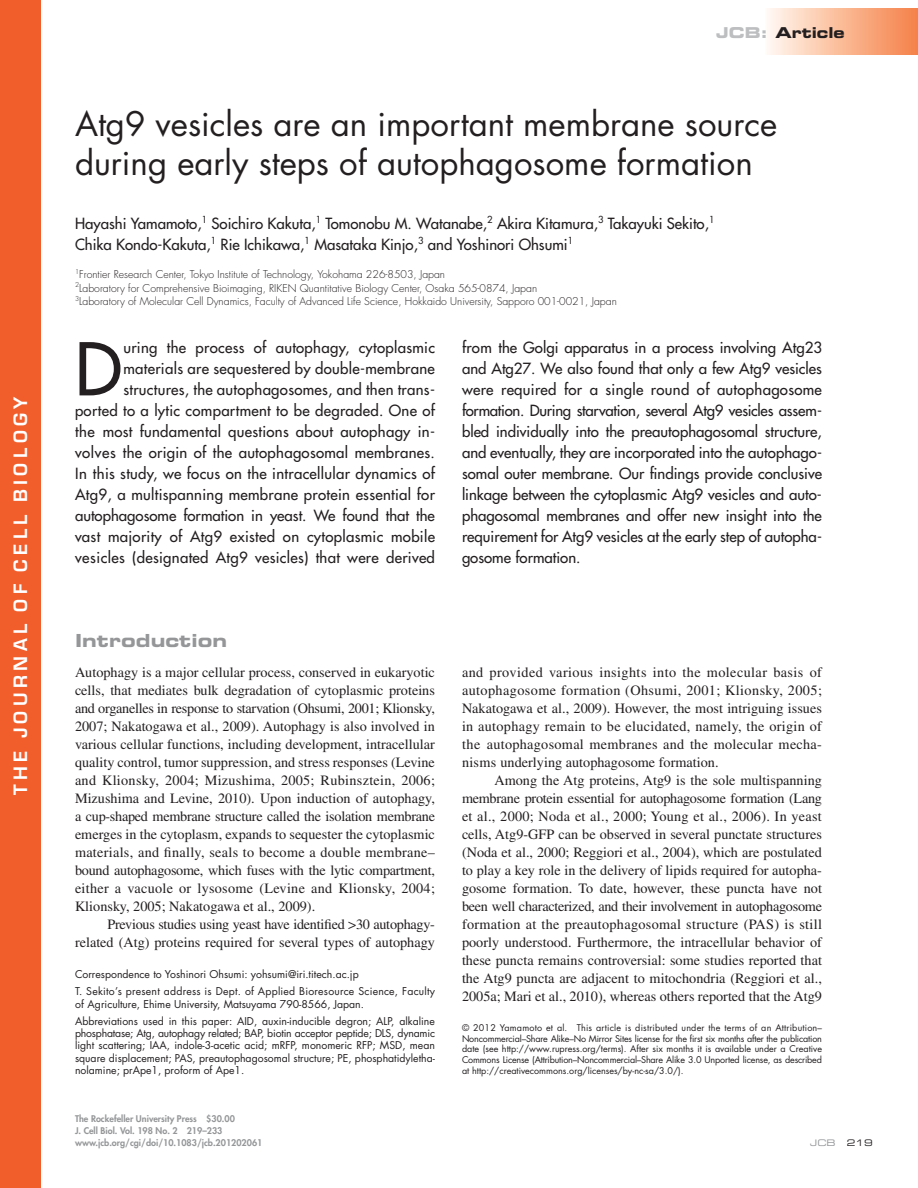
<style>
.page{position:relative;width:918px;height:1188px;background:#fff}
.page>*{position:absolute;margin:0;border:0;box-sizing:border-box;transform-origin:0 0}
.t1{font:500 70.65px "Futura Std";color:#231f20}
.t2{font:33px/38.2px "Futura Std";color:#231f20}
.t3{font:600 18px "Eurostile";letter-spacing:.25em;color:#fff}
.t4{font:18px "Eurostile LT Std Bold Ex 2";letter-spacing:.005em;color:#949698}
.t5{font:500 15px/21px "Futura Std";letter-spacing:.02em;color:#231f20;text-align:right}
.t6{font:500 15px/21px "Futura Std";color:#231f20}
.t7{font:15px "Eurostile LT Std Bold Ex 2";color:#231f20}
.t8{font:14.25px/18px "Times LT Std";color:#231f20;text-align:justify}
.t9{font:10.5px/12.3px "Futura Std";color:#231f20}
.t10{font:300 10.5px/13.5px "Futura Std";color:#231f20}
.t11{font:10.5px/16.8px "Futura Std";letter-spacing:.02em;color:#231f20}
.t12{font:9px/10.8px "Futura Std";color:#231f20;text-align:justify}
.t13{font:800 9px/12px "Futura Std";color:#949698}
.t14{font:9px "Eurostile LT Std Ex 2";color:#949698}
.t15{font:9px "Eurostile LT Std Ex 2";color:#231f20}
.s1{color:#bcbec0}
</style>
<div class="page">
<div style="left:763px;top:8px;width:155px;height:47px;background:linear-gradient(to right,#fffbf4,#f57f45)"></div>
<div style="left:0;top:0;width:40px;height:1188px;background:#f15d2b"></div>
<p class="t3" style="left:13px;top:795px;width:400px;rotate:-90deg">THE JOURNAL OF CELL BIOLOGY</p>
<p class="t7" style="left:716px;top:22px;width:130px"><span class="s1">JCB:</span> Article</p>
<h2 class="t2" style="left:75px;top:105px;width:704px">Atg9 vesicles are an important membrane source during early steps of autophagosome formation</h2>
<p class="t6" style="left:75px;top:213px;width:641px">Hayashi Yamamoto,<sup>1</sup> Soichiro Kakuta,<sup>1</sup> Tomonobu M. Watanabe,<sup>2</sup> Akira Kitamura,<sup>3</sup> Takayuki Sekito,<sup>1<br></sup>Chika Kondo-Kakuta,<sup>1</sup> Rie Ichikawa,<sup>1</sup> Masataka Kinjo,<sup>3</sup> and Yoshinori Ohsumi<sup>1</sup></p>
<p class="t10" style="left:75px;top:268px;width:543px"><sup>1</sup>Frontier Research Center, Tokyo Institute of Technology, Yokohama 226-8503, Japan<br><sup>2</sup>Laboratory for Comprehensive Bioimaging, RIKEN Quantitative Biology Center, Osaka 565-0874, Japan<br><sup>3</sup>Laboratory of Molecular Cell Dynamics, Faculty of Advanced Life Science, Hokkaido University, Sapporo 001-0021, Japan</p>
<p class="t5" style="left:75px;top:337px;width:362px">uring the process of autophagy, cytoplasmic materials are sequestered by double-membrane structures, the autophagosomes, and then trans-<br>ported to a lytic compartment to be degraded. One of the most fundamental questions about autophagy in&shy;volves the origin of the autophagosomal membranes.<br>In this study, we focus on the intracellular dynamics of Atg9, a multispanning membrane protein essential for autophagosome formation in yeast. We found that the vast majority of Atg9 existed on cytoplasmic mobile vesicles (designated Atg9 vesicles) that were derived</p>
<p class="t5" style="left:462px;top:337px;width:362px;text-align:justify">from the Golgi apparatus in a process involving Atg23 and Atg27. We also found that only a few Atg9 vesicles were required for a single round of autophagosome formation. During starvation, several Atg9 vesicles assem&shy;bled individually into the preautophagosomal structure, and eventually, they are incorporated into the autophago&shy;somal outer membrane. Our findings provide conclusive linkage between the cytoplasmic Atg9 vesicles and auto&shy;phagosomal membranes and offer new insight into the requirement for Atg9 vesicles at the early step of autopha&shy;gosome formation.</p>
<h1 class="t1" style="left:75px;top:325px;width:49px">D</h1>
<p class="t4" style="left:75px;top:628px;width:154px">Introduction</p>
<p class="t8" style="left:75px;top:663px;width:362px">Autophagy is a major cellular process, conserved in eukaryotic cells, that mediates bulk degradation of cytoplasmic proteins and organelles in response to starvation (Ohsumi, 2001; Klionsky, 2007; Nakatogawa et al., 2009). Autophagy is also involved in various cellular functions, including development, intracellular quality control, tumor suppression, and stress responses (Levine and Klionsky, 2004; Mizushima, 2005; Rubinsztein, 2006; Mizushima and Levine, 2010). Upon induction of autophagy, a cup-shaped membrane structure called the isolation membrane emerges in the cytoplasm, expands to sequester the cytoplasmic materials, and finally, seals to become a double membrane– bound autophagosome, which fuses with the lytic compartment, either a vacuole or lysosome (Levine and Klionsky, 2004; Klionsky, 2005; Nakatogawa et al., 2009).</p>
<p class="t8" style="left:75px;top:915px;width:361px;text-align:right">Previous studies using yeast have identified &gt;30 autophagy&shy;related (Atg) proteins required for several types of autophagy</p>
<p class="t11" style="left:75px;top:966px;width:362px">Correspondence to Yoshinori Ohsumi: yohsumi@iri.titech.ac.jp<br>T. Sekito’s present address is Dept. of Applied Bioresource Science, Faculty</p>
<p class="t9" style="left:75px;top:995px;width:361px;line-height:16.8px">of Agriculture, Ehime University, Matsuyama 790-8566, Japan.<br>Abbreviations used in this paper: AID, auxin-inducible degron; ALP, alkaline</p>
<p class="t9" style="left:75px;top:1027px;width:362px;text-align:justify">phosphatase; Atg, autophagy related; BAP, biotin acceptor peptide; DLS, dynamic light scattering; IAA, indole-3-acetic acid; mRFP, monomeric RFP; MSD, mean square displacement; PAS, preautophagosomal structure; PE, phosphatidyletha&shy;nolamine; prApe1, proform of Ape1.</p>
<p class="t13" style="left:75px;top:1112px;width:189px">The Rockefeller University Press $30.00<br>J. Cell Biol. Vol. 198 No. 2 219–233 www.jcb.org/cgi/doi/10.1083/jcb.201202061</p>
<p class="t8" style="left:462px;top:663px;width:362px">and provided various insights into the molecular basis of autophagosome formation (Ohsumi, 2001; Klionsky, 2005; Nakatogawa et al., 2009). However, the most intriguing issues in autophagy remain to be elucidated, namely, the origin of the autophagosomal membranes and the molecular mecha&shy;nisms underlying autophagosome formation.</p>
<p class="t8" style="left:462px;top:771px;width:362px;text-indent:32px">Among the Atg proteins, Atg9 is the sole multispanning membrane protein essential for autophagosome formation (Lang et al., 2000; Noda et al., 2000; Young et al., 2006). In yeast cells, Atg9-GFP can be observed in several punctate structures (Noda et al., 2000; Reggiori et al., 2004), which are postulated to play a key role in the delivery of lipids required for autopha&shy;gosome formation. To date, however, these puncta have not been well characterized, and their involvement in autophagosome formation at the preautophagosomal structure (PAS) is still poorly understood. Furthermore, the intracellular behavior of these puncta remains controversial: some studies reported that the Atg9 puncta are adjacent to mitochondria (Reggiori et al., 2005a; Mari et al., 2010), whereas others reported that the Atg9</p>
<p class="t12" style="left:462px;top:1022px;width:362px">© 2012 Yamamoto et al. This article is distributed under the terms of an Attribution– Noncommercial–Share Alike–No Mirror Sites license for the first six months after the publication date (see http://www.rupress.org/terms). After six months it is available under a Creative Commons License (Attribution–Noncommercial–Share Alike 3.0 Unported license, as described at http://creativecommons.org/licenses/by-nc-sa/3.0/).</p>
<p class="t14" style="left:810px;top:1136px;width:27px">JCB</p>
<p class="t15" style="left:847px;top:1136px;width:28px">219</p>
</div>
